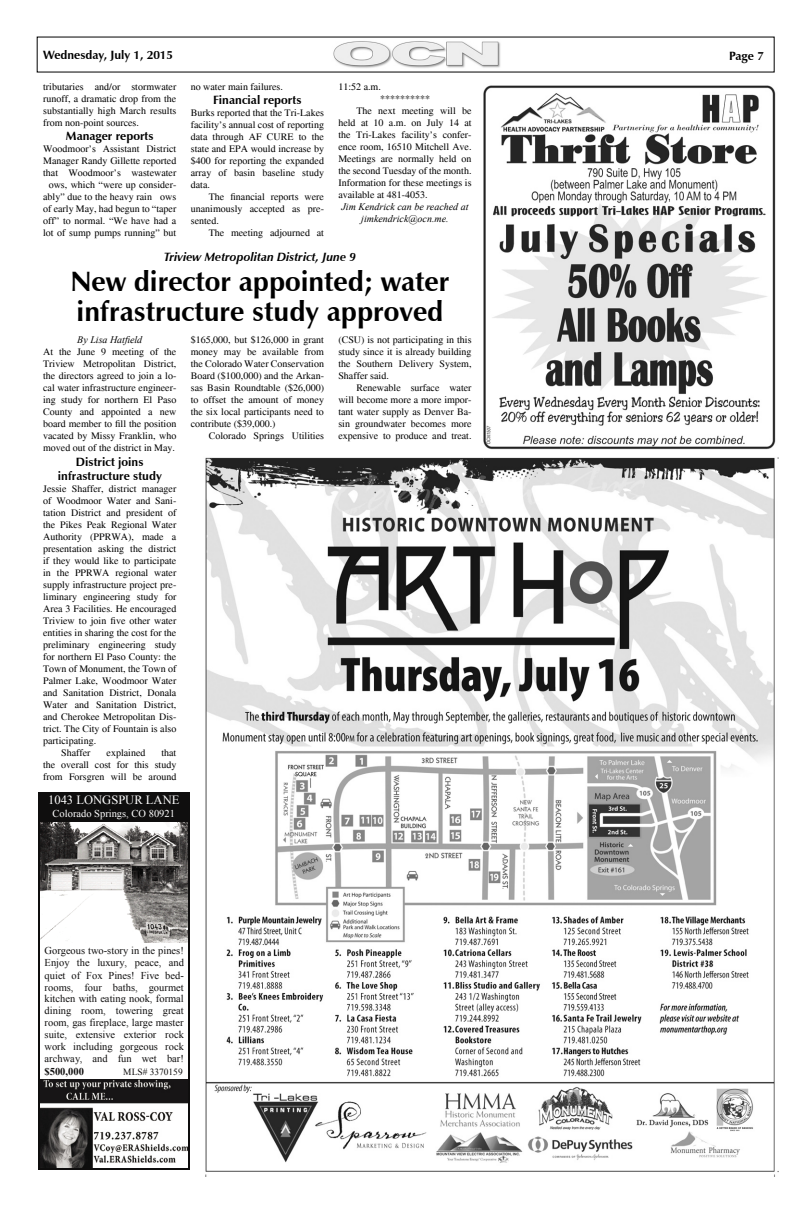
<style>
.page{position:relative;width:810px;height:1206px;background:#fff}
.page>*{position:absolute;margin:0;border:0;box-sizing:border-box;transform-origin:0 0}
.Body_Text{font:700 28px "Zapf Humanist 601 BT";color:#000}
.t1{font:12.6px "Times New Roman";color:#fff}
.Body_Text-2{font:700 12px "Zapf Humanist 601 BT";color:#000}
.Body_Text-3{font:italic 700 12px "Zapf Humanist 601 BT";color:#000}
.t2{font:10.5px/12px "Times New Roman";color:#0f0e0e;text-align:justify}
.t3{font:10.5px "Times New Roman";color:#fff}
.Body_Text-4{font:10px/12px "Times New Roman";color:#000;text-align:justify}
.Body_Text_Indent{font:10px/12px "Times New Roman";color:#000;text-align:justify}
.Body_Text-5{font:italic 10px/12px "Times New Roman";color:#000;text-align:center}
.t4{font:9.4px "Times New Roman";letter-spacing:-.005em;color:#0f0e0e}
.s1{font-weight:700}
</style>
<div class="page">
<img style="left:333px;top:41px;width:168px;height:27px">
<img style="left:205px;top:457px;width:574px;height:720px">
<img style="left:483px;top:85px;width:293px;height:365px">
<img style="left:40px;top:1079px;width:149px;height:89px">
<img style="left:40px;top:822px;width:149px;height:121px">
<div style="left:39px;top:793px;width:150px;height:29px;background:#0f0e0e"></div>
<hr style="left:39px;top:792px;width:1px;height:377px;background:#0f0e0e">
<hr style="left:189px;top:792px;width:1px;height:377px;background:#0f0e0e">
<hr style="left:39px;top:792px;width:151px;height:1px;background:#0f0e0e">
<hr style="left:39px;top:1168px;width:151px;height:1px;background:#0f0e0e">
<p class="Body_Text-2" style="left:43px;top:47px;width:131px">Wednesday, July 1, 2015</p>
<p class="Body_Text-2" style="left:729px;top:48px;width:36px">Page 7</p>
<p class="Body_Text_Indent" style="left:43px;top:80px;width:135px">tributaries and/or stormwater runoff, a dramatic drop from the substantially high March results from non-point sources.</p>
<p class="Body_Text-2" style="left:66px;top:129px;width:89px">Manager reports</p>
<p class="Body_Text-4" style="left:43px;top:143px;width:135px">Woodmoor’s Assistant District Manager Randy Gillette reported that Woodmoor’s wastewater flows, which “were up consider&shy;ably” due to the heavy rain flows of early May, had begun to “taper off” to normal. “We have had a lot of sump pumps running” but</p>
<p class="Body_Text_Indent" style="left:338px;top:80px;width:44px">11:52 a.m.</p>
<p class="Body_Text-4" style="left:191px;top:80px;width:94px">no water main failures.</p>
<p class="Body_Text-2" style="left:213px;top:93px;width:90px">Financial reports</p>
<p class="Body_Text-4" style="left:191px;top:107px;width:135px">Burks reported that the Tri-Lakes facility’s annual cost of reporting data through AF CURE to the state and EPA would increase by $400 for reporting the expanded array of basin baseline study data.</p>
<p class="Body_Text_Indent" style="left:191px;top:191px;width:135px;text-indent:18px">The financial reports were unanimously accepted as pre&shy;sented.</p>
<p class="Body_Text_Indent" style="left:209px;top:227px;width:117px">The meeting adjourned at</p>
<p class="Body_Text-4" style="left:380px;top:92px;width:51px">**********</p>
<p class="Body_Text_Indent" style="left:338px;top:104px;width:135px;text-indent:18px">The next meeting will be held at 10 a.m. on July 14 at the Tri-Lakes facility’s confer&shy;ence room, 16510 Mitchell Ave.<br>Meetings are normally held on the second Tuesday of the month.<br>Information for these meetings is available at 481-4053.</p>
<p class="Body_Text-5" style="left:341px;top:200px;width:129px">Jim Kendrick can be reached at jimkendrick@ocn.me.</p>
<p class="Body_Text-3" style="left:164px;top:249px;width:193px">Triview Metropolitan District, June 9</p>
<p class="Body_Text" style="left:71px;top:264px;width:380px">New director appointed; water</p>
<p class="Body_Text" style="left:77px;top:294px;width:368px">infrastructure study approved</p>
<p class="Body_Text-5" style="left:77px;top:334px;width:66px">By Lisa Hatfield</p>
<p class="Body_Text-4" style="left:43px;top:346px;width:135px">At the June 9 meeting of the Triview Metropolitan District, the directors agreed to join a lo&shy;cal water infrastructure engineer&shy;ing study for northern El Paso County and appointed a new board member to fill the position vacated by Missy Franklin, who moved out of the district in May.</p>
<p class="Body_Text-2" style="left:76px;top:454px;width:69px">District joins</p>
<p class="Body_Text-2" style="left:58px;top:469px;width:105px">infrastructure study</p>
<p class="Body_Text-4" style="left:43px;top:483px;width:135px">Jessie Shaffer, district manager of Woodmoor Water and Sani&shy;tation District and president of the Pikes Peak Regional Water Authority (PPRWA), made a presentation asking the district if they would like to participate in the PPRWA regional water supply infrastructure project pre&shy;liminary engineering study for Area 3 Facilities. He encouraged Triview to join five other water entities in sharing the cost for the preliminary engineering study for northern El Paso County: the Town of Monument, the Town of Palmer Lake, Woodmoor Water and Sanitation District, Donala Water and Sanitation District, and Cherokee Metropolitan Dis&shy;trict. The City of Fountain is also participating.</p>
<p class="Body_Text_Indent" style="left:61px;top:747px;width:31px">Shaffer</p>
<p class="Body_Text_Indent" style="left:107px;top:747px;width:40px">explained</p>
<p class="Body_Text_Indent" style="left:191px;top:334px;width:135px">$165,000, but $126,000 in grant money may be available from the Colorado Water Conservation Board ($100,000) and the Arkan&shy;sas Basin Roundtable ($26,000) to offset the amount of money the six local participants need to contribute ($39,000.)</p>
<p class="Body_Text_Indent" style="left:209px;top:430px;width:117px">Colorado Springs Utilities</p>
<p class="Body_Text_Indent" style="left:338px;top:334px;width:135px">(CSU) is not participating in this study since it is already building the Southern Delivery System, Shaffer said.</p>
<p class="Body_Text_Indent" style="left:338px;top:382px;width:135px;text-indent:18px">Renewable surface water will become more a more impor&shy;tant water supply as Denver Ba&shy;sin groundwater becomes more expensive to produce and treat.</p>
<p class="Body_Text_Indent" style="left:43px;top:747px;width:135px;text-indent:118px">that the overall cost for this study from Forsgren will be around</p>
<p class="t1" style="left:48px;top:792px;width:133px">1043 LONGSPUR LANE</p>
<p class="t3" style="left:53px;top:806px;width:124px">Colorado Springs, CO 80921</p>
<p class="t2" style="left:45px;top:945px;width:141px">Gorgeous two-story in the pines!<br>Enjoy the luxury, peace, and quiet of Fox Pines! Five bed&shy;rooms, four baths, gourmet kitchen with eating nook, formal dining room, towering great room, gas fireplace, large master suite, extensive exterior rock work including gorgeous rock archway, and fun wet bar! <span class="s1">$500,000</span></p>
<p class="t4" style="left:123px;top:1065px;width:61px">MLS# 3370159</p>
</div>
